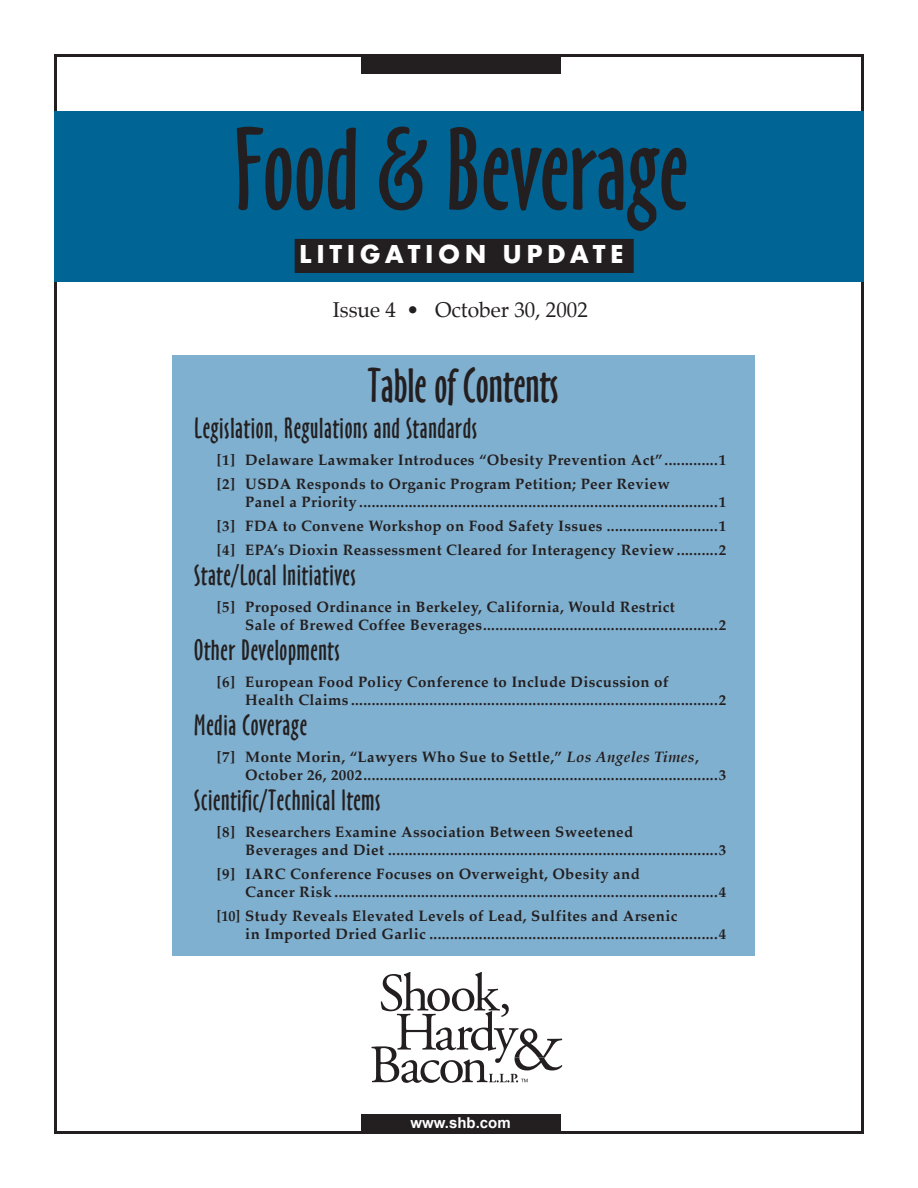
<style>
.page{position:relative;width:918px;height:1188px;background:#fff}
.page>*{position:absolute;margin:0;border:0;box-sizing:border-box;transform-origin:0 0}
.t1{font:108px "Oz Handicraft BT";color:#231f20}
.t2{font:45px "Oz Handicraft BT";color:#231f20}
.TOC_Section_Head{font:27px "Oz Handicraft BT";letter-spacing:.025em;color:#231f20}
.t3{font:700 27px "Futura T";letter-spacing:.17em;color:#fff}
.t4{font:21px "Palatino";color:#231f20}
.TOC_Sub_Sub{font:700 15px/18px "Palatino";letter-spacing:.025em;color:#231f20}
.TOC_Sub_Sub-2{font:700 15px/18px "Palatino";letter-spacing:.025em;color:#231f20;scale:.94 1}
.t5{font:700 15px "Arial";color:#fff}
.s1{font-style:italic}
</style>
<div class="page">
<div style="left:54px;top:112px;width:810px;height:170px;background:#006494"></div>
<div style="left:172px;top:355px;width:583px;height:601px;background:#80b0cf"></div>
<div style="left:361px;top:1114px;width:199px;height:20px;background:#231f20"></div>
<div style="left:361px;top:54px;width:200px;height:20px;background:#231f20"></div>
<div style="left:295px;top:240px;width:338px;height:32px;background:#231f20"></div>
<div style="left:295px;top:239px;width:339px;height:34px;border:2px solid #231f20"></div>
<svg style="left:371px;top:972px;width:191px;height:111px"></svg>
<p class="t1" style="left:234px;top:107px;width:455px">Food &amp; Beverage</p>
<p class="t3" style="left:299px;top:238px;width:326px">LITIGATION UPDATE</p>
<p class="t4" style="left:333px;top:296px;width:257px">Issue 4 • October 30, 2002</p>
<p class="t2" style="left:368px;top:359px;width:193px">Table of Contents</p>
<p class="TOC_Section_Head" style="left:194px;top:412px;width:284px">Legislation, Regulations and Standards</p>
<p class="TOC_Sub_Sub" style="left:217px;top:452px;width:511px">[1] Delaware Lawmaker Introduces “Obesity Prevention Act”.............1</p>
<p class="TOC_Sub_Sub" style="left:245px;top:476px;width:483px;text-indent:-28px">[2] USDA Responds to Organic Program Petition; Peer Review<br>Panel a Priority .......................................................................................1</p>
<p class="TOC_Sub_Sub" style="left:217px;top:518px;width:511px">[3] FDA to Convene Workshop on Food Safety Issues ...........................1</p>
<p class="TOC_Sub_Sub" style="left:217px;top:542px;width:511px">[4] EPA’s Dioxin Reassessment Cleared for Interagency Review ..........2</p>
<p class="TOC_Section_Head" style="left:194px;top:559px;width:163px">State/Local Initiatives</p>
<p class="TOC_Sub_Sub" style="left:245px;top:599px;width:483px;text-indent:-28px">[5] Proposed Ordinance in Berkeley, California, Would Restrict<br>Sale of Brewed Coffee Beverages.........................................................2</p>
<p class="TOC_Section_Head" style="left:194px;top:634px;width:147px">Other Developments</p>
<p class="TOC_Sub_Sub" style="left:245px;top:674px;width:483px;text-indent:-28px">[6] European Food Policy Conference to Include Discussion of<br>Health Claims .........................................................................................2</p>
<p class="TOC_Section_Head" style="left:194px;top:709px;width:114px">Media Coverage</p>
<p class="TOC_Sub_Sub" style="left:245px;top:749px;width:483px;text-indent:-28px">[7] Monte Morin, “Lawyers Who Sue to Settle,” <span class="s1">Los Angeles Times</span>,<br>October 26, 2002......................................................................................3</p>
<p class="TOC_Section_Head" style="left:194px;top:784px;width:188px">Scientific/Technical Items</p>
<p class="TOC_Sub_Sub" style="left:245px;top:824px;width:483px;text-indent:-28px">[8] Researchers Examine Association Between Sweetened<br>Beverages and Diet ................................................................................3</p>
<p class="TOC_Sub_Sub" style="left:245px;top:866px;width:483px;text-indent:-28px">[9] IARC Conference Focuses on Overweight, Obesity and<br>Cancer Risk .............................................................................................4</p>
<p class="TOC_Sub_Sub-2" style="left:245px;top:908px;width:513px;text-indent:-28px">[10] Study Reveals Elevated Levels of Lead, Sulfites and Arsenic<br>in Imported Dried Garlic ......................................................................4</p>
<p class="t5" style="left:411px;top:1114px;width:102px">www.shb.com</p>
</div>
